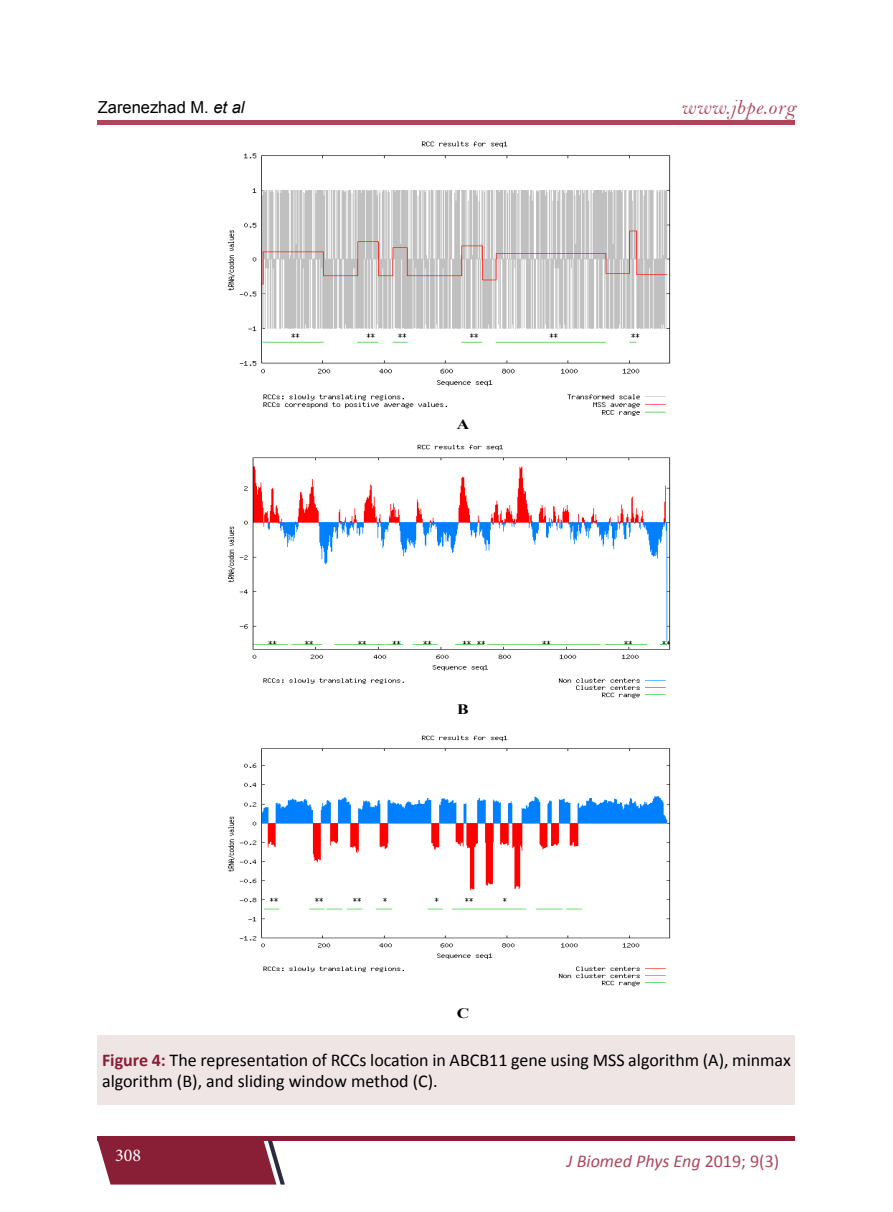
<style>
.page{position:relative;width:893px;height:1212px;background:#fff}
.page>*{position:absolute;margin:0;border:0;box-sizing:border-box;transform-origin:0 0}
.t1{font:21px "Bell MT Italic";letter-spacing:.03em;color:#ad465c}
.t2{font:18px/21.6px "Calibri";color:#000}
.t3{font:italic 18px "Calibri";color:#ad465c}
.t4{font:18px "Minion Pro";color:#fff}
.t5{font:16.5px "Arial";color:#000}
.t6{font:700 14.4px "Times New Roman";color:#000;scale:1.2 1}
.s1{font-style:italic}
.s2{font-weight:700;color:#891f36}
.s3{font-style:normal}
</style>
<div class="page">
<div style="left:98px;top:1136px;width:697px;height:5px;background:#891f36"></div>
<svg style="left:98px;top:1141px;width:187px;height:43px;background:#913348"></svg>
<div style="left:98px;top:120px;width:697px;height:5px;background:#ad465c"></div>
<div style="left:98px;top:1035px;width:697px;height:69px;background:#f0e5e5"></div>
<img style="left:228px;top:141px;width:443px;height:275px">
<img style="left:228px;top:444px;width:443px;height:255px">
<img style="left:228px;top:735px;width:443px;height:252px">
<p class="t5" style="left:98px;top:97px;width:148px">Zarenezhad M. <span class="s1">et al</span></p>
<p class="t1" style="left:681px;top:94px;width:116px">www.jbpe.org</p>
<p class="t6" style="left:457px;top:415px;width:12px">A</p>
<p class="t6" style="left:457px;top:699px;width:11px">B</p>
<p class="t6" style="left:457px;top:1003px;width:12px">C</p>
<p class="t2" style="left:102px;top:1049px;width:690px"><span class="s2">Figure 4:</span> The representation of RCCs location in ABCB11 gene using MSS algorithm (A), minmax algorithm (B), and sliding window method (C).</p>
<p class="t4" style="left:115px;top:1143px;width:27px">308</p>
<p class="t3" style="left:567px;top:1148px;width:214px">J Biomed Phys Eng <span class="s3">2019; 9(3)</span></p>
</div>
